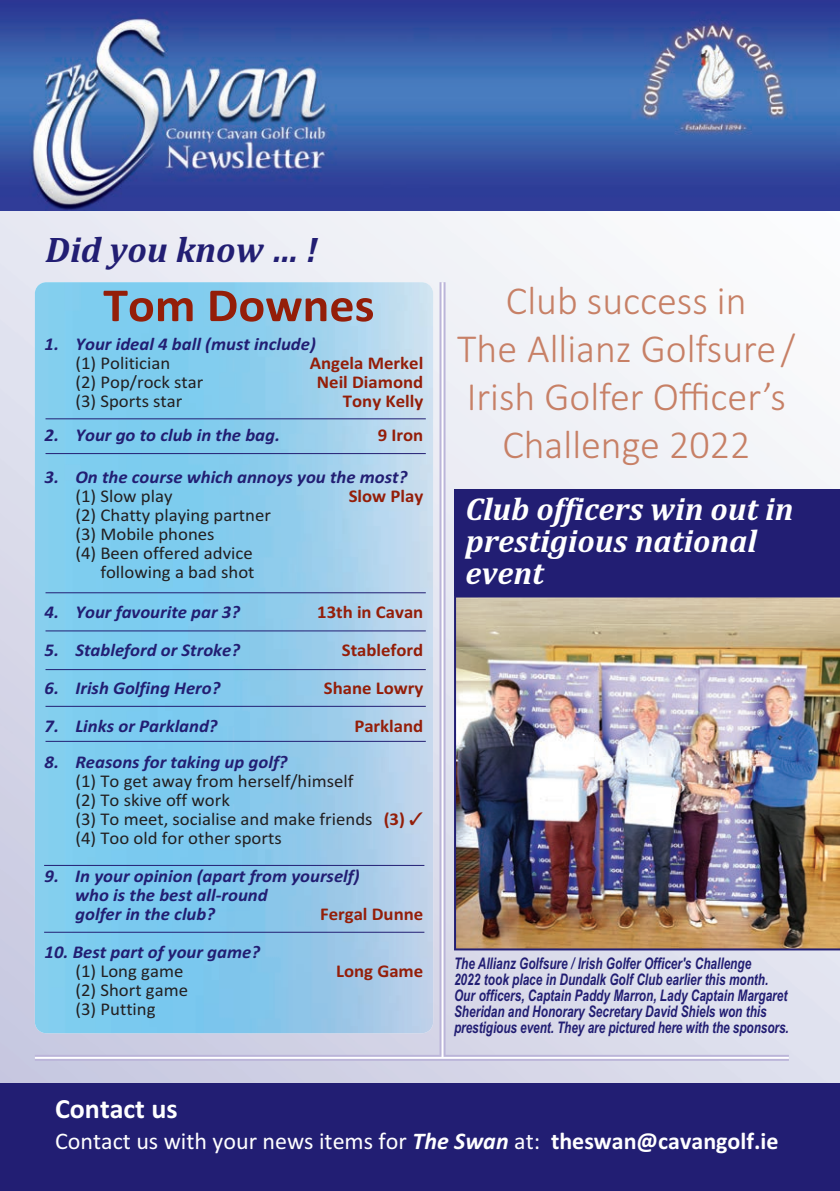
<style>
.page{position:relative;width:840px;height:1191px;background:#fff}
.page>*{position:absolute;margin:0;border:0;box-sizing:border-box;transform-origin:0 0}
.t1{font:700 48px "Calibri";color:#941e09;scale:1.04 1}
.t2{font:300 40px/48px "Calibri";color:#c78066;text-align:center}
.t3{font:italic 700 36px "Cambria";color:#221e73}
.t4{font:italic 700 32px/32px "Cambria";color:#fff}
.t5{font:700 28px "Calibri";color:#fff}
.t6{font:24px "Calibri";color:#fff}
.t7{font:italic 700 18px/19px "Calibri";color:#221e73;scale:1.04 1}
.t8{font:18px/19px "Calibri";color:#231f20;scale:1.04 1}
.t9{font:700 18px "Calibri";color:#941e09;scale:1.04 1}
.t10{font:italic 700 16px/16px "Arial Narrow";color:#221e73;scale:.9 1}
.s1{font-weight:700;color:#941e09}
.s2{color:#941e09}
.s3{font-weight:700;font-style:italic}
.s4{font-weight:700}
</style>
<div class="page">
<img style="left:0;top:210px;width:839px;height:873px">
<div style="left:0;top:1083px;width:839px;height:108px;background:#221e73"></div>
<img style="left:0;top:0;width:839px;height:210px">
<img style="left:35px;top:282px;width:398px;height:751px">
<hr style="left:45px;top:418px;width:380px;height:1px;background:#221e73">
<hr style="left:45px;top:592px;width:380px;height:1px;background:#221e73">
<hr style="left:45px;top:741px;width:380px;height:1px;background:#221e73">
<hr style="left:44px;top:865px;width:380px;height:1px;background:#221e73">
<hr style="left:44px;top:931px;width:380px;height:1px;background:#221e73">
<hr style="left:45px;top:630px;width:380px;height:1px;background:#221e73">
<hr style="left:45px;top:669px;width:380px;height:1px;background:#221e73">
<hr style="left:45px;top:706px;width:380px;height:1px;background:#221e73">
<hr style="left:45px;top:453px;width:380px;height:1px;background:#221e73">
<img style="left:454px;top:595px;width:385px;height:355px">
<div style="left:454px;top:489px;width:385px;height:106px;background:#221e73"></div>
<svg style="left:439px;top:282px;width:6px;height:772px;background:#c9c4e0"></svg>
<svg style="left:35px;top:1054px;width:753px;height:6px;fill:#bbb5d9"></svg>
<hr style="left:35px;top:1056px;width:753px;height:2px;background:#fff">
<hr style="left:441px;top:282px;width:2px;height:775px;background:#fff">
<h3 class="t3" style="left:46px;top:228px;width:274px">Did you know … !</h3>
<h1 class="t1" style="left:103px;top:276px;width:262px">tom Downes</h1>
<p class="t7" style="left:44px;top:334px;width:262px">1. Your ideal 4 ball (must include)</p>
<p class="t8" style="left:75px;top:353px;width:93px">(1) Politician</p>
<p class="t9" style="left:310px;top:352px;width:110px">angela Merkel</p>
<p class="t8" style="left:75px;top:372px;width:125px">(2) Pop/rock star</p>
<p class="t9" style="left:317px;top:371px;width:104px">neil Diamond</p>
<p class="t8" style="left:75px;top:391px;width:104px">(3) Sports star</p>
<p class="t9" style="left:343px;top:390px;width:79px">tony Kelly</p>
<p class="t7" style="left:44px;top:425px;width:228px">2. Your go to club in the bag.</p>
<p class="t9" style="left:377px;top:424px;width:45px">9 Iron</p>
<p class="t7" style="left:44px;top:467px;width:350px">3. On the course which annoys you the most?</p>
<p class="t8" style="left:75px;top:486px;width:95px">(1) Slow play</p>
<p class="t9" style="left:348px;top:485px;width:73px">slow Play</p>
<p class="t8" style="left:75px;top:505px;width:189px">(2) Chatty playing partner (3) Mobile phones<br>(4) Been offered advice</p>
<p class="t8" style="left:100px;top:562px;width:150px">following a bad shot</p>
<p class="t7" style="left:44px;top:602px;width:189px">4. Your favourite par 3?</p>
<p class="t9" style="left:317px;top:601px;width:103px">13th in cavan</p>
<p class="t7" style="left:44px;top:640px;width:189px">5. Stableford or Stroke?</p>
<p class="t9" style="left:341px;top:639px;width:80px">stableford</p>
<p class="t7" style="left:44px;top:678px;width:170px">6. Irish Golfing Hero?</p>
<p class="t9" style="left:323px;top:677px;width:97px">shane lowry</p>
<p class="t7" style="left:44px;top:716px;width:168px">7. Links or Parkland?</p>
<p class="t9" style="left:354px;top:715px;width:68px">Parkland</p>
<p class="t7" style="left:44px;top:752px;width:235px">8. Reasons for taking up golf?</p>
<p class="t8" style="left:75px;top:771px;width:336px">(1) To get away from herself/himself<br>(2) To skive off work<br>(3) To meet, socialise and make friends <span class="s1">(3)</span> <span class="s2">✓ </span>(4) Too old for other sports</p>
<p class="t7" style="left:75px;top:866px;width:275px;text-indent:-31px">9. In your opinion (apart from yourself) who is the best all-round<br>golfer in the club?</p>
<p class="t9" style="left:320px;top:903px;width:101px">Fergal Dunne</p>
<p class="t7" style="left:44px;top:942px;width:209px">10. Best part of your game?</p>
<p class="t8" style="left:75px;top:961px;width:105px">(1) Long game</p>
<p class="t9" style="left:336px;top:960px;width:85px">long Game</p>
<p class="t8" style="left:75px;top:980px;width:110px">(2) Short game (3) Putting</p>
<h2 class="t2" style="left:457px;top:276px;width:339px">Club success in<br>The Allianz Golfsure /<br>Irish Golfer Officer’s<br>Challenge 2022</h2>
<h3 class="t4" style="left:465px;top:492px;width:329px">Club officers win out in prestigious national event</h3>
<p class="t10" style="left:454px;top:955px;width:373px">The Allianz Golfsure / Irish Golfer Officer's Challenge<br>2022 took place in Dundalk Golf Club earlier this month.<br>Our officers, Captain Paddy Marron, Lady Captain Margaret Sheridan and Honorary Secretary David Shiels won this prestigious event. They are pictured here with the sponsors.</p>
<h3 class="t5" style="left:55px;top:1091px;width:124px">contact us</h3>
<h3 class="t6" style="left:55px;top:1126px;width:724px">Contact us with your news items for <span class="s3">The Swan</span> at: <span class="s4">theswan@cavangolf.ie</span></h3>
</div>
